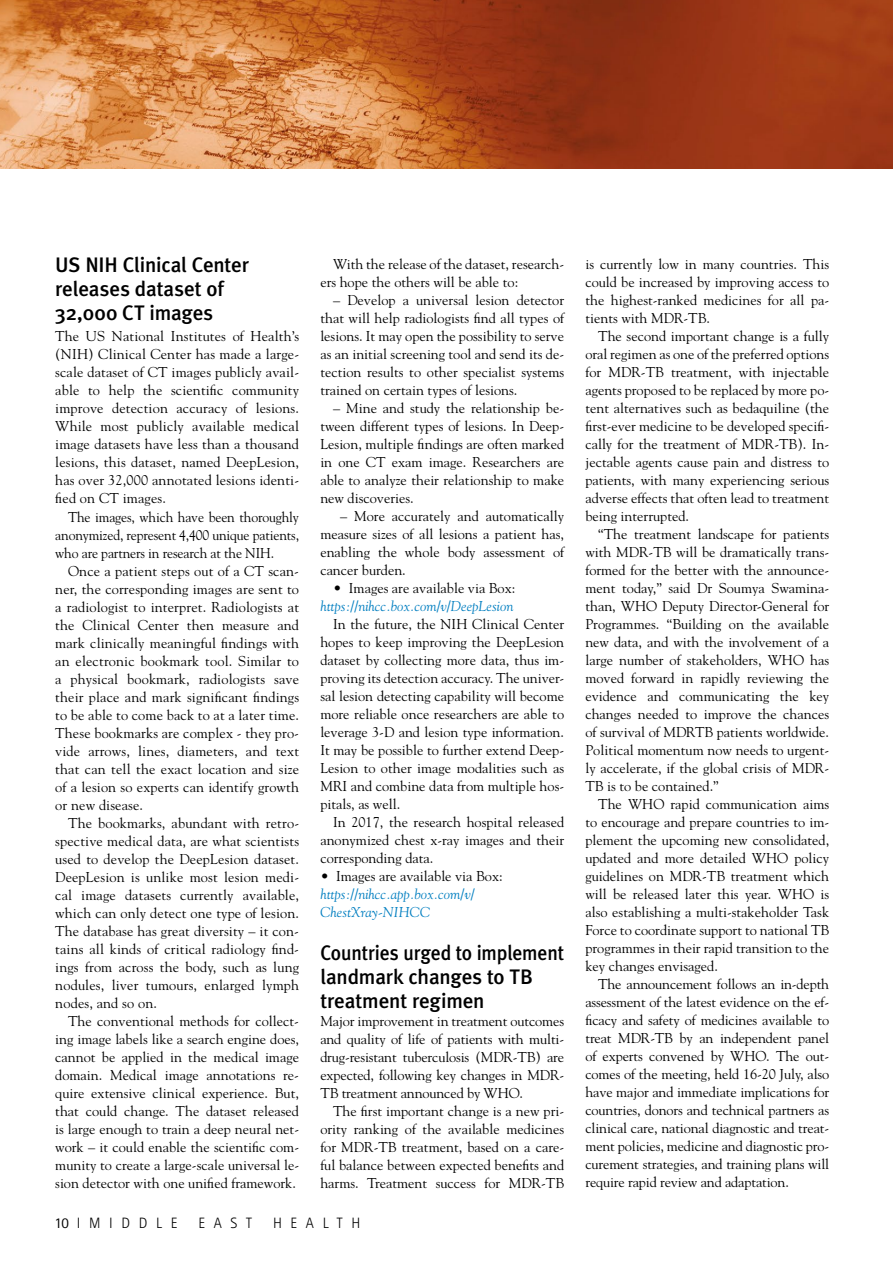
<style>
.page{position:relative;width:893px;height:1263px;background:#fff}
.page>*{position:absolute;margin:0;border:0;box-sizing:border-box;transform-origin:0 0}
.t1{font:500 21px/24px "Meta Plus";letter-spacing:-.01em;color:#000;scale:.93 1}
.t2{font:500 21px/24px "Meta Plus";letter-spacing:-.01em;color:#000}
.t3{font:300 15px "Rotis Sans Serif";letter-spacing:.58em;color:#000}
.t4{font:14.25px/18px "Goudy";color:#000;text-align:justify}
.t5{font:14.25px/18px "Goudy";color:#000;text-align:justify;scale:.96 1}
.t6{font:italic 14.25px/18px "Goudy";color:#007ec0}
.s1{font-weight:400}
</style>
<div class="page">
<img style="left:0;top:0;width:893px;height:169px">
<h1 class="t2" style="left:55px;top:253px;width:195px">US NIH Clinical Center releases dataset of<br>32,000 CT images</h1>
<p class="t4" style="left:55px;top:327px;width:245px">The US National Institutes of Health’s (NIH) Clinical Center has made a large&shy;scale dataset of CT images publicly avail&shy;able to help the scientific community improve detection accuracy of lesions.<br>While most publicly available medical image datasets have less than a thousand lesions, this dataset, named DeepLesion, has over 32,000 annotated lesions identi&shy;fied on CT images.</p>
<p class="t5" style="left:55px;top:507px;width:255px;text-indent:13px">The images, which have been thoroughly anonymized, represent 4,400 unique patients, who are partners in research at the NIH.</p>
<p class="t4" style="left:55px;top:561px;width:245px;text-indent:13px">Once a patient steps out of a CT scan&shy;ner, the corresponding images are sent to a radiologist to interpret. Radiologists at the Clinical Center then measure and mark clinically meaningful findings with an electronic bookmark tool. Similar to a physical bookmark, radiologists save their place and mark significant findings to be able to come back to at a later time.<br>These bookmarks are complex - they pro&shy;vide arrows, lines, diameters, and text that can tell the exact location and size of a lesion so experts can identify growth or new disease.</p>
<p class="t4" style="left:55px;top:813px;width:245px;text-indent:13px">The bookmarks, abundant with retro&shy;spective medical data, are what scientists used to develop the DeepLesion dataset.<br>DeepLesion is unlike most lesion medi&shy;cal image datasets currently available, which can only detect one type of lesion.<br>The database has great diversity – it con&shy;tains all kinds of critical radiology find&shy;ings from across the body, such as lung nodules, liver tumours, enlarged lymph nodes, and so on.</p>
<p class="t4" style="left:55px;top:1011px;width:245px;text-indent:13px">The conventional methods for collect&shy;ing image labels like a search engine does, cannot be applied in the medical image domain. Medical image annotations re&shy;quire extensive clinical experience. But, that could change. The dataset released is large enough to train a deep neural net&shy;work – it could enable the scientific com&shy;munity to create a large-scale universal le&shy;sion detector with one unified framework.</p>
<p class="t4" style="left:320px;top:255px;width:245px;text-indent:13px">With the release of the dataset, research&shy;ers hope the others will be able to:</p>
<p class="t4" style="left:320px;top:291px;width:245px;text-indent:13px">– Develop a universal lesion detector that will help radiologists find all types of lesions. It may open the possibility to serve as an initial screening tool and send its de&shy;tection results to other specialist systems trained on certain types of lesions.</p>
<p class="t4" style="left:320px;top:399px;width:245px;text-indent:13px">– Mine and study the relationship be&shy;tween different types of lesions. In Deep-Lesion, multiple findings are often marked in one CT exam image. Researchers are able to analyze their relationship to make new discoveries.</p>
<p class="t4" style="left:320px;top:507px;width:245px;text-indent:20px">– More accurately and automatically measure sizes of all lesions a patient has, enabling the whole body assessment of cancer burden.</p>
<p class="t4" style="left:333px;top:579px;width:184px">• Images are available via Box:</p>
<p class="t6" style="left:320px;top:597px;width:195px">https://nihcc.box.com/v/DeepLesion</p>
<p class="t4" style="left:320px;top:615px;width:245px;text-indent:13px">In the future, the NIH Clinical Center hopes to keep improving the DeepLesion dataset by collecting more data, thus im&shy;proving its detection accuracy. The univer&shy;sal lesion detecting capability will become more reliable once researchers are able to leverage 3-D and lesion type information.<br>It may be possible to further extend Deep-Lesion to other image modalities such as MRI and combine data from multiple hos&shy;pitals, as well.</p>
<p class="t4" style="left:320px;top:813px;width:245px;text-indent:13px">In 2017, the research hospital released anonymized chest x-ray images and their corresponding data.</p>
<p class="t4" style="left:320px;top:867px;width:184px">• Images are available via Box:</p>
<p class="t6" style="left:320px;top:885px;width:156px">https://nihcc.app.box.com/v/<br>ChestXray-NIHCC</p>
<h1 class="t1" style="left:320px;top:940px;width:264px">Countries urged to implement landmark changes to TB treatment regimen</h1>
<p class="t4" style="left:320px;top:1011px;width:245px">Major improvement in treatment outcomes and quality of life of patients with multi&shy;drug-resistant tuberculosis (MDR-TB) are expected, following key changes in MDR-TB treatment announced by WHO.</p>
<p class="t4" style="left:320px;top:1101px;width:245px;text-indent:13px">The first important change is a new pri&shy;ority ranking of the available medicines for MDR-TB treatment, based on a care&shy;ful balance between expected benefits and harms. Treatment success for MDR-TB</p>
<p class="t3" style="left:55px;top:1214px;width:124px"><span class="s1">10</span> IMIDDLE</p>
<p class="t3" style="left:198px;top:1214px;width:55px">EAST</p>
<p class="t3" style="left:273px;top:1214px;width:89px">HEALTH</p>
<p class="t4" style="left:585px;top:255px;width:245px">is currently low in many countries. This could be increased by improving access to the highest-ranked medicines for all pa&shy;tients with MDR-TB.</p>
<p class="t4" style="left:585px;top:327px;width:245px;text-indent:13px">The second important change is a fully oral regimen as one of the preferred options for MDR-TB treatment, with injectable agents proposed to be replaced by more po&shy;tent alternatives such as bedaquiline (the first-ever medicine to be developed specifi&shy;cally for the treatment of MDR-TB). In&shy;jectable agents cause pain and distress to patients, with many experiencing serious adverse effects that often lead to treatment being interrupted.</p>
<p class="t4" style="left:585px;top:525px;width:245px;text-indent:13px">“The treatment landscape for patients with MDR-TB will be dramatically trans&shy;formed for the better with the announce&shy;ment today,” said Dr Soumya Swamina&shy;than, WHO Deputy Director-General for Programmes. “Building on the available new data, and with the involvement of a large number of stakeholders, WHO has moved forward in rapidly reviewing the evidence and communicating the key changes needed to improve the chances of survival of MDRTB patients worldwide.<br>Political momentum now needs to urgent&shy;ly accelerate, if the global crisis of MDR-TB is to be contained.”</p>
<p class="t4" style="left:585px;top:795px;width:245px;text-indent:13px">The WHO rapid communication aims to encourage and prepare countries to im&shy;plement the upcoming new consolidated, updated and more detailed WHO policy guidelines on MDR-TB treatment which will be released later this year. WHO is also establishing a multi-stakeholder Task Force to coordinate support to national TB programmes in their rapid transition to the key changes envisaged.</p>
<p class="t4" style="left:585px;top:975px;width:245px;text-indent:13px">The announcement follows an in-depth assessment of the latest evidence on the ef&shy;ficacy and safety of medicines available to treat MDR-TB by an independent panel of experts convened by WHO. The out&shy;comes of the meeting, held 16-20 July, also have major and immediate implications for countries, donors and technical partners as clinical care, national diagnostic and treat&shy;ment policies, medicine and diagnostic pro&shy;curement strategies, and training plans will require rapid review and adaptation.</p>
</div>
